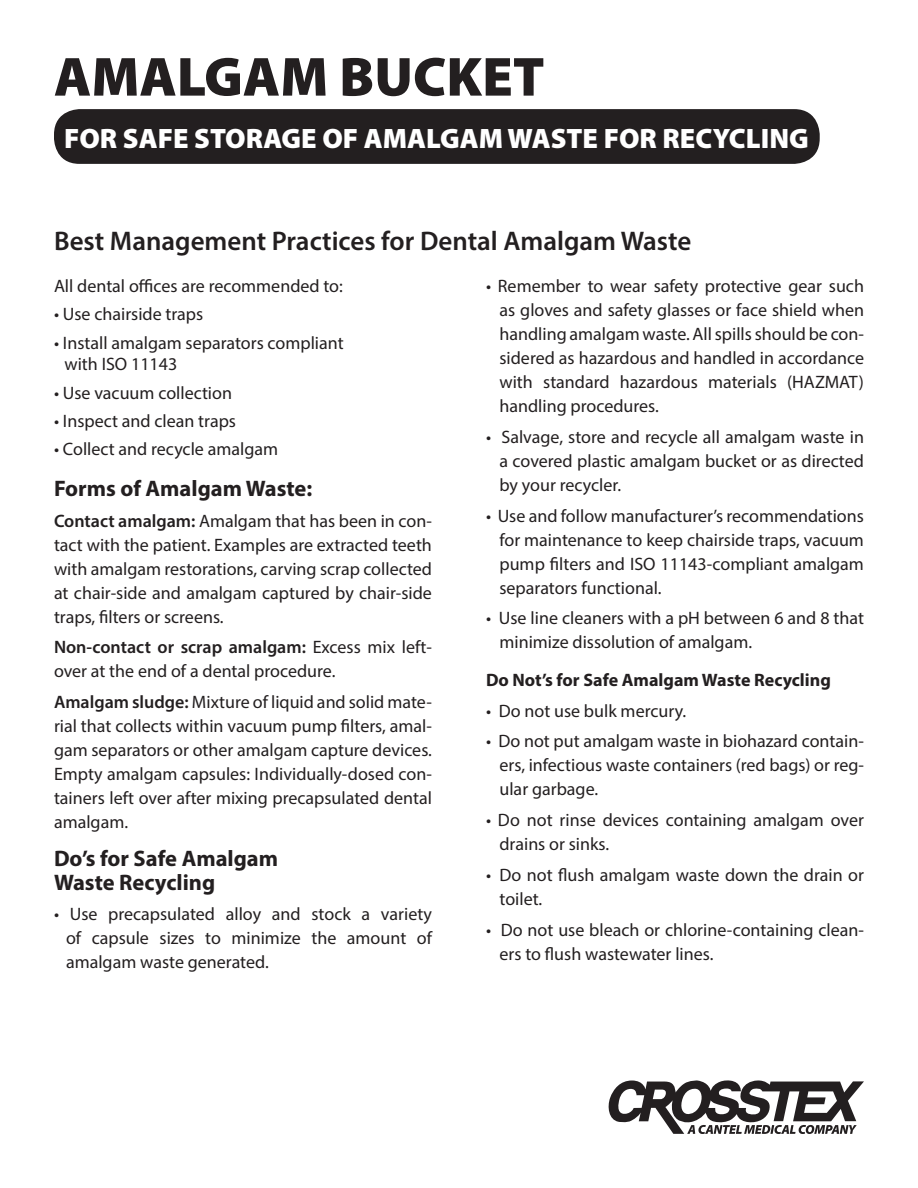
<style>
.page{position:relative;width:918px;height:1188px;background:#fff}
.page>*{position:absolute;margin:0;border:0;box-sizing:border-box;transform-origin:0 0}
.t1{font:900 55.5px "Myriad Pro";color:#231f20}
.t2{font:900 28.2px "Myriad Pro";color:#fff}
.t3{font:600 27px "Myriad Pro";color:#231f20}
.t4{font:700 22.5px "Myriad Pro";color:#231f20}
.t5{font:18px/24px "Myriad Pro";color:#231f20;text-align:justify}
.t6{font:700 18px "Myriad Pro";color:#231f20}
.s1{font-weight:600}
</style>
<div class="page">
<svg style="left:608px;top:1080px;width:256px;height:54px"></svg>
<div style="left:54px;top:109px;width:766px;height:55px;background:#231f20;border-radius:25px"></div>
<p class="t1" style="left:54px;top:45px;width:492px">AMALGAM BUCKET</p>
<p class="t2" style="left:64px;top:122px;width:746px">FOR SAFE STORAGE OF AMALGAM WASTE FOR RECYCLING</p>
<p class="t3" style="left:54px;top:224px;width:639px">Best Management Practices for Dental Amalgam Waste</p>
<p class="t5" style="left:54px;top:274px;width:290px">All dental offices are recommended to:</p>
<p class="t5" style="left:54px;top:302px;width:151px">• Use chairside traps</p>
<p class="t5" style="left:64px;top:332px;width:281px;line-height:21.6px;text-indent:-10px">• Install amalgam separators compliant with ISO 11143</p>
<p class="t5" style="left:54px;top:380px;width:180px">• Use vacuum collection</p>
<p class="t5" style="left:54px;top:409px;width:184px">• Inspect and clean traps</p>
<p class="t5" style="left:54px;top:437px;width:226px">• Collect and recycle amalgam</p>
<p class="t4" style="left:54px;top:474px;width:260px">Forms of Amalgam Waste:</p>
<p class="t5" style="left:54px;top:508px;width:380px"><span class="s1">Contact amalgam:</span> Amalgam that has been in con&shy;tact with the patient. Examples are extracted teeth with amalgam restorations, carving scrap collected at chair-side and amalgam captured by chair-side traps, filters or screens.</p>
<p class="t5" style="left:54px;top:635px;width:380px"><span class="s1">Non-contact or scrap amalgam:</span> Excess mix left&shy;over at the end of a dental procedure.</p>
<p class="t5" style="left:54px;top:690px;width:380px"><span class="s1">Amalgam sludge:</span> Mixture of liquid and solid mate&shy;rial that collects within vacuum pump filters, amal&shy;gam separators or other amalgam capture devices.</p>
<p class="t5" style="left:54px;top:762px;width:380px">Empty amalgam capsules: Individually-dosed con&shy;tainers left over after mixing precapsulated dental amalgam.</p>
<p class="t4" style="left:54px;top:843px;width:226px">Do’s for Safe Amalgam</p>
<p class="t4" style="left:54px;top:867px;width:163px">Waste Recycling</p>
<p class="t5" style="left:66px;top:902px;width:368px;text-indent:-12px">• Use precapsulated alloy and stock a variety of capsule sizes to minimize the amount of amalgam waste generated.</p>
<p class="t5" style="left:500px;top:274px;width:366px;text-indent:-14px">• Remember to wear safety protective gear such as gloves and safety glasses or face shield when handling amalgam waste. All spills should be con&shy;sidered as hazardous and handled in accordance with standard hazardous materials (HAZMAT) handling procedures.</p>
<p class="t5" style="left:500px;top:425px;width:366px;text-indent:-14px">• Salvage, store and recycle all amalgam waste in a covered plastic amalgam bucket or as directed by your recycler.</p>
<p class="t5" style="left:500px;top:503px;width:366px;text-indent:-14px">• Use and follow manufacturer’s recommendations for maintenance to keep chairside traps, vacuum pump filters and ISO 11143-compliant amalgam separators functional.</p>
<p class="t5" style="left:500px;top:606px;width:366px;text-indent:-14px">• Use line cleaners with a pH between 6 and 8 that minimize dissolution of amalgam.</p>
<p class="t6" style="left:486px;top:668px;width:346px">Do Not’s for Safe Amalgam Waste Recycling</p>
<p class="t5" style="left:486px;top:698px;width:202px">• Do not use bulk mercury.</p>
<p class="t5" style="left:500px;top:729px;width:366px;text-indent:-14px">• Do not put amalgam waste in biohazard contain&shy;ers, infectious waste containers (red bags) or reg&shy;ular garbage.</p>
<p class="t5" style="left:500px;top:808px;width:366px;text-indent:-14px">• Do not rinse devices containing amalgam over drains or sinks.</p>
<p class="t5" style="left:500px;top:863px;width:366px;text-indent:-14px">• Do not flush amalgam waste down the drain or toilet.</p>
<p class="t5" style="left:500px;top:917px;width:366px;text-indent:-14px">• Do not use bleach or chlorine-containing clean&shy;ers to flush wastewater lines.</p>
</div>
